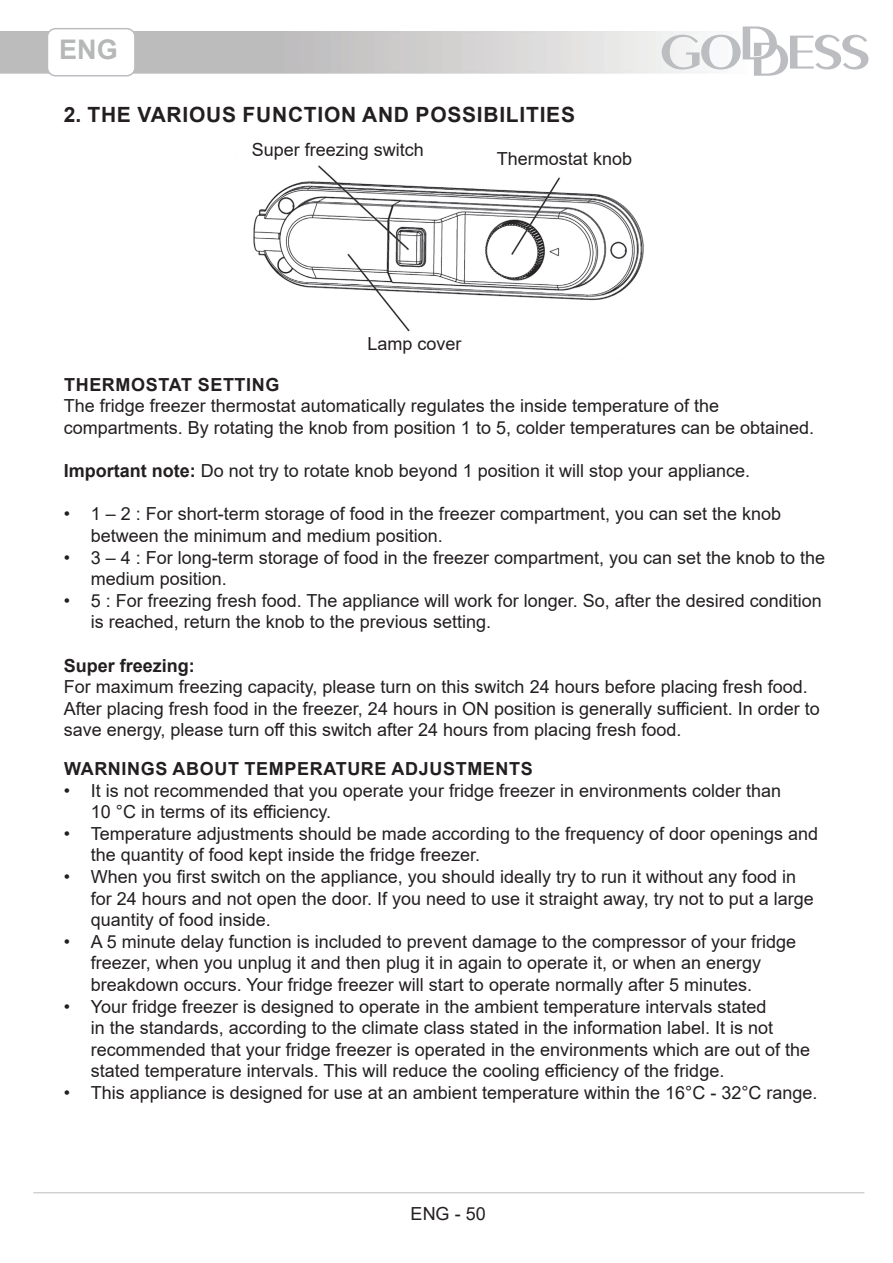
<style>
.page{position:relative;width:893px;height:1263px;background:#fff}
.page>*{position:absolute;margin:0;border:0;box-sizing:border-box;transform-origin:0 0}
.t1{font:700 27px "Arial";color:#b6b8b8}
._1_Nadpis{font:700 21px "Arial";letter-spacing:.035em;color:#231f20}
._3_Text{font:18px/21.6px "Arial";color:#231f20}
._2_Podnadpis{font:700 18px "Arial";letter-spacing:.035em;color:#231f20}
.Obsah_2{font:18px "Arial";color:#231f20}
._3_Text-2{font:700 18px "Arial";color:#231f20}
.s1{font-weight:700}
</style>
<div class="page">
<svg style="left:662px;top:26px;width:206px;height:50px"></svg>
<div style="left:47px;top:28px;width:89px;height:49px;border:2px solid #bcbdc0;border-radius:8px"></div>
<hr style="left:33px;top:1192px;width:831px;height:1px;background:#bcbdc0">
<img style="left:253px;top:165px;width:391px;height:167px">
<h1 class="t1" style="left:59px;top:31px;width:60px">ENG</h1>
<p class="_1_Nadpis" style="left:64px;top:99px;width:513px">2. THE VARIOUS FUNCTION AND POSSIBILITIES</p>
<p class="Obsah_2" style="left:252px;top:137px;width:174px">Super freezing switch</p>
<p class="Obsah_2" style="left:497px;top:146px;width:137px">Thermostat knob</p>
<p class="Obsah_2" style="left:367px;top:331px;width:96px">Lamp cover</p>
<p class="_2_Podnadpis" style="left:64px;top:372px;width:217px">THERMOSTAT SETTING</p>
<p class="_3_Text" style="left:64px;top:395px;width:752px">The fridge freezer thermostat automatically regulates the inside temperature of the compartments. By rotating the knob from position 1 to 5, colder temperatures can be obtained.</p>
<p class="_3_Text" style="left:64px;top:460px;width:688px"><span class="s1">Important note:</span> Do not try to rotate knob beyond 1 position it will stop your appliance.</p>
<p class="_3_Text" style="left:91px;top:503px;width:692px;text-indent:-27px">• 1 – 2 : For short-term storage of food in the freezer compartment, you can set the knob between the minimum and medium position.</p>
<p class="_3_Text" style="left:91px;top:546px;width:736px;text-indent:-27px">• 3 – 4 : For long-term storage of food in the freezer compartment, you can set the knob to the medium position.</p>
<p class="_3_Text" style="left:91px;top:589px;width:733px;text-indent:-27px">• 5 : For freezing fresh food. The appliance will work for longer. So, after the desired condition is reached, return the knob to the previous setting.</p>
<p class="_3_Text-2" style="left:64px;top:652px;width:133px">Super freezing:</p>
<p class="_3_Text" style="left:64px;top:676px;width:757px">For maximum freezing capacity, please turn on this switch 24 hours before placing fresh food.<br>After placing fresh food in the freezer, 24 hours in ON position is generally sufficient. In order to save energy, please turn off this switch after 24 hours from placing fresh food.</p>
<p class="_2_Podnadpis" style="left:64px;top:756px;width:470px">WARNINGS ABOUT TEMPERATURE ADJUSTMENTS</p>
<p class="_3_Text" style="left:91px;top:779px;width:692px;text-indent:-27px">• It is not recommended that you operate your fridge freezer in environments colder than<br>10 °C in terms of its efficiency.</p>
<p class="_3_Text" style="left:91px;top:822px;width:729px;text-indent:-27px">• Temperature adjustments should be made according to the frequency of door openings and the quantity of food kept inside the fridge freezer.</p>
<p class="_3_Text" style="left:91px;top:866px;width:725px;text-indent:-27px">• When you first switch on the appliance, you should ideally try to run it without any food in for 24 hours and not open the door. If you need to use it straight away, try not to put a large quantity of food inside.</p>
<p class="_3_Text" style="left:91px;top:930px;width:707px;text-indent:-27px">• A 5 minute delay function is included to prevent damage to the compressor of your fridge freezer, when you unplug it and then plug it in again to operate it, or when an energy breakdown occurs. Your fridge freezer will start to operate normally after 5 minutes.</p>
<p class="_3_Text" style="left:91px;top:995px;width:721px;text-indent:-27px">• Your fridge freezer is designed to operate in the ambient temperature intervals stated<br>in the standards, according to the climate class stated in the information label. It is not recommended that your fridge freezer is operated in the environments which are out of the stated temperature intervals. This will reduce the cooling efficiency of the fridge.</p>
<p class="_3_Text" style="left:64px;top:1082px;width:755px">• This appliance is designed for use at an ambient temperature within the 16°C - 32°C range.</p>
<p class="_3_Text" style="left:411px;top:1203px;width:77px">ENG - 50</p>
</div>
